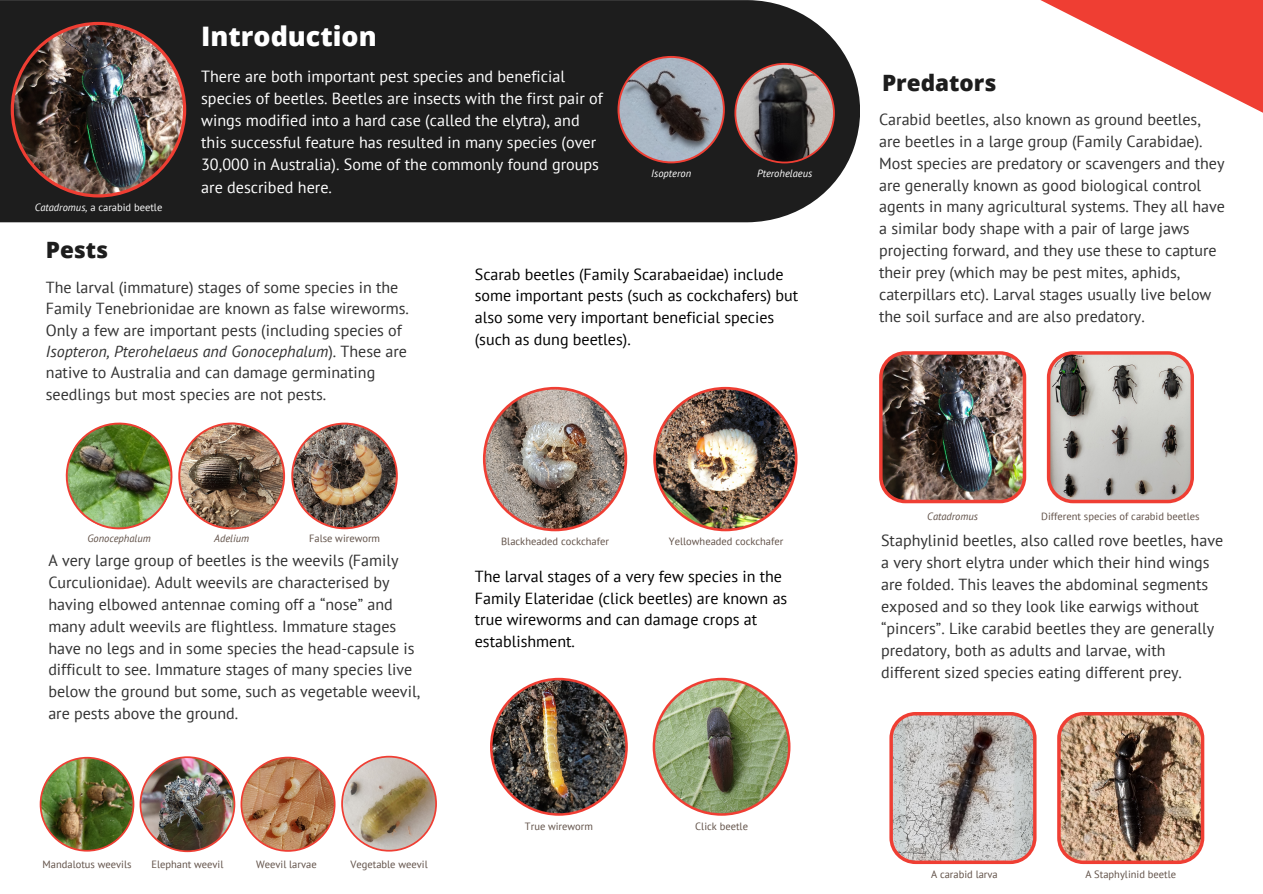
<style>
.page{position:relative;width:1263px;height:894px;background:#fff}
.page>*{position:absolute;margin:0;border:0;box-sizing:border-box;transform-origin:0 0}
.t1{font:800 26.85px "Open Sans";color:#fff}
.t2{font:800 22.5px "Open Sans";color:#1d1d1d}
.t3{font:16.2px/22.2px "PT Sans";color:#fff}
.t4{font:16.05px/21.9px "PT Sans";color:#323232}
.t5{font:16.05px/21.9px "PT Sans";color:#000}
.t6{font:10.5px "PT Sans";color:#605047}
.t7{font:italic 10.5px "PT Sans";color:#605047}
.t8{font:10.5px "PT Sans";color:#fff}
.t9{font:italic 10.5px "PT Sans";color:#fff}
.s1{font-style:italic}
</style>
<div class="page">
<svg style="left:1040px;top:0;width:223px;height:113px"></svg>
<div style="left:0;top:0;width:860px;height:222px;background:#1d1d1d"></div>
<img style="left:11px;top:22px;width:175px;height:175px">
<svg style="left:734px;top:63px;width:101px;height:100px;background:#5f5453"></svg>
<svg style="left:617px;top:56px;width:108px;height:107px;background:#767278"></svg>
<img style="left:40px;top:756px;width:94px;height:95px">
<img style="left:140px;top:756px;width:95px;height:95px">
<img style="left:241px;top:755px;width:196px;height:96px">
<img style="left:653px;top:387px;width:144px;height:144px">
<img style="left:483px;top:387px;width:144px;height:144px">
<svg style="left:653px;top:677px;width:137px;height:138px"></svg>
<img style="left:490px;top:677px;width:138px;height:138px">
<img style="left:291px;top:422px;width:107px;height:107px">
<img style="left:65px;top:422px;width:220px;height:108px">
<img style="left:879px;top:351px;width:147px;height:152px">
<svg style="left:1047px;top:351px;width:147px;height:152px;background:#b6a7a2"></svg>
<svg style="left:889px;top:712px;width:147px;height:151px;background:#b9aaa8"></svg>
<img style="left:1057px;top:712px;width:147px;height:151px">
<p class="t8" style="left:35px;top:201px;width:129px"><span class="s1">Catadromus,</span> a carabid beetle</p>
<p class="t1" style="left:201px;top:18px;width:177px">Introduction</p>
<p class="t3" style="left:201px;top:64px;width:403px">There are both important pest species and beneficial species of beetles. Beetles are insects with the first pair of wings modified into a hard case (called the elytra), and this successful feature has resulted in many species (over 30,000 in Australia). Some of the commonly found groups are described here.</p>
<p class="t9" style="left:651px;top:166px;width:41px">Isopteron</p>
<p class="t9" style="left:757px;top:166px;width:57px">Pterohelaeus</p>
<p class="t2" style="left:46px;top:234px;width:64px">Pests</p>
<p class="t4" style="left:46px;top:276px;width:365px;line-height:21.3px">The larval (immature) stages of some species in the Family Tenebrionidae are known as false wireworms.<br>Only a few are important pests (including species of <span class="s1">Isopteron, Pterohelaeus and Gonocephalum</span>). These are native to Australia and can damage germinating seedlings but most species are not pests.</p>
<p class="t5" style="left:475px;top:262px;width:325px">Scarab beetles (Family Scarabaeidae) include some important pests (such as cockchafers) but also some very important beneficial species (such as dung beetles).</p>
<p class="t7" style="left:87px;top:531px;width:65px">Gonocephalum</p>
<p class="t7" style="left:214px;top:531px;width:36px">Adelium</p>
<p class="t6" style="left:309px;top:531px;width:73px">False wireworm</p>
<p class="t4" style="left:48px;top:549px;width:373px">A very large group of beetles is the weevils (Family Curculionidae). Adult weevils are characterised by having elbowed antennae coming off a “nose” and many adult weevils are flightless. Immature stages have no legs and in some species the head-capsule is difficult to see. Immature stages of many species live below the ground but some, such as vegetable weevil, are pests above the ground.</p>
<p class="t6" style="left:43px;top:857px;width:90px">Mandalotus weevils</p>
<p class="t6" style="left:151px;top:857px;width:74px">Elephant weevil</p>
<p class="t6" style="left:256px;top:856px;width:62px">Weevil larvae</p>
<p class="t6" style="left:350px;top:857px;width:79px">Vegetable weevil</p>
<p class="t6" style="left:501px;top:533px;width:109px">Blackheaded cockchafer</p>
<p class="t6" style="left:669px;top:533px;width:116px">Yellowheaded cockchafer</p>
<p class="t5" style="left:475px;top:564px;width:314px">The larval stages of a very few species in the Family Elateridae (click beetles) are known as true wireworms and can damage crops at establishment.</p>
<p class="t6" style="left:525px;top:819px;width:70px">True wireworm</p>
<p class="t6" style="left:695px;top:819px;width:54px">Click beetle</p>
<p class="t2" style="left:882px;top:67px;width:116px">Predators</p>
<p class="t4" style="left:879px;top:108px;width:347px">Carabid beetles, also known as ground beetles, are beetles in a large group (Family Carabidae).<br>Most species are predatory or scavengers and they are generally known as good biological control agents in many agricultural systems. They all have a similar body shape with a pair of large jaws projecting forward, and they use these to capture their prey (which may be pest mites, aphids, caterpillars etc). Larval stages usually live below the soil surface and are also predatory.</p>
<p class="t7" style="left:927px;top:508px;width:52px">Catadromus</p>
<p class="t6" style="left:1041px;top:508px;width:160px">Different species of carabid beetles</p>
<p class="t4" style="left:881px;top:529px;width:344px">Staphylinid beetles, also called rove beetles, have a very short elytra under which their hind wings are folded. This leaves the abdominal segments exposed and so they look like earwigs without “pincers”. Like carabid beetles they are generally predatory, both as adults and larvae, with different sized species eating different prey.</p>
<p class="t6" style="left:931px;top:866px;width:68px">A carabid larva</p>
<p class="t6" style="left:1085px;top:866px;width:92px">A Staphylinid beetle</p>
</div>
